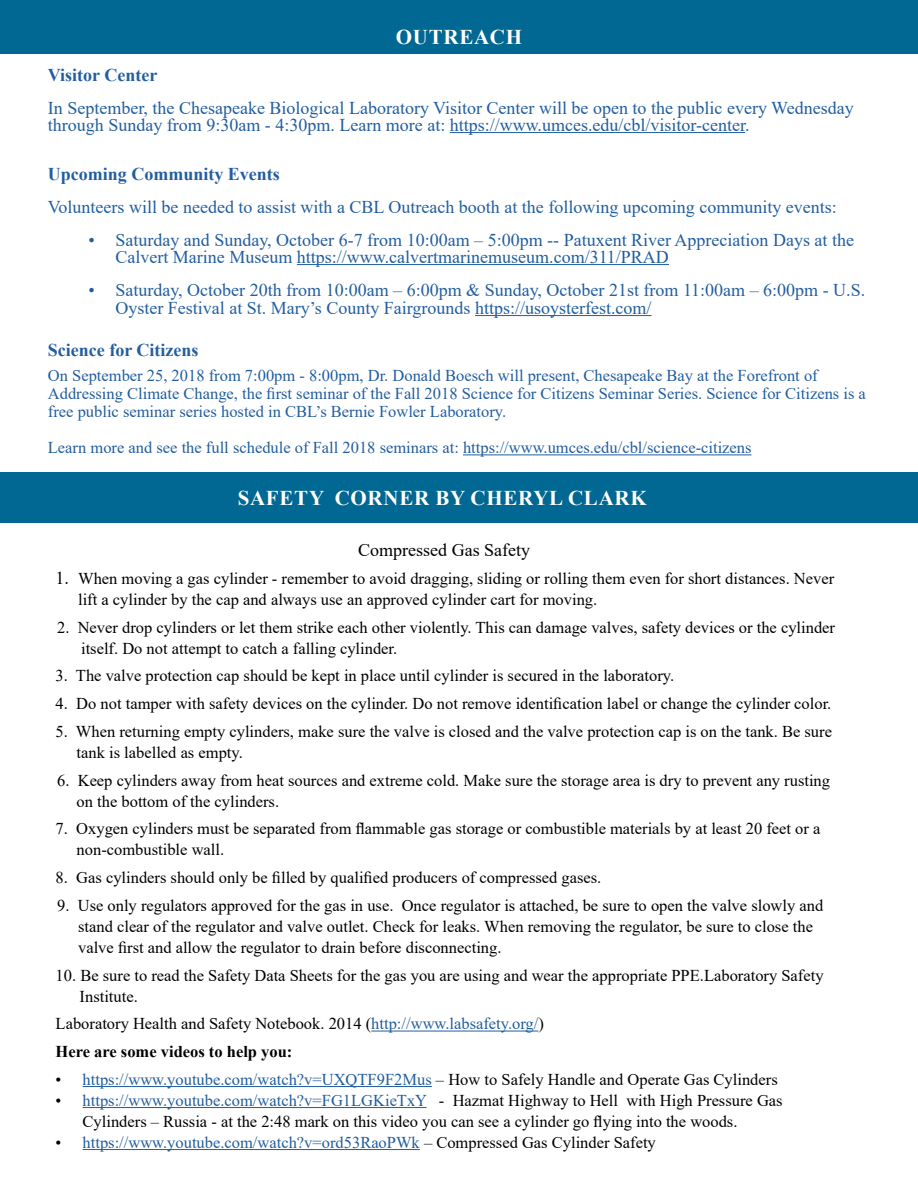
<style>
.page{position:relative;width:918px;height:1188px;background:#fff}
.page>*{position:absolute;margin:0;border:0;box-sizing:border-box;transform-origin:0 0}
.t1{font:700 21px "Times New Roman";letter-spacing:.035em;color:#fff}
.t2{font:18px/16.5px "Times New Roman";color:#225e9f}
.t3{font:700 18px "Times New Roman";color:#225e9f}
.t4{font:18px "Times New Roman";color:#000}
.t5{font:16.5px/21px "Times New Roman";color:#000}
.t6{font:16.5px/18px "Times New Roman";color:#225e9f}
.t7{font:16.5px "Times New Roman";color:#215e9e}
.s1{color:#215e9e}
.s2{font-size:18px}
.s3{font-weight:700}
.s4{color:#000}
</style>
<div class="page">
<hr style="left:450px;top:132px;width:295px;height:1px;background:#215e9e">
<hr style="left:297px;top:264px;width:372px;height:1px;background:#215e9e">
<hr style="left:475px;top:315px;width:177px;height:1px;background:#215e9e">
<hr style="left:463px;top:454px;width:289px;height:1px;background:#215e9e">
<div style="left:0;top:0;width:918px;height:53px;background:#006892"></div>
<div style="left:0;top:472px;width:918px;height:51px;background:#006892"></div>
<hr style="left:371px;top:1031px;width:167px;height:1px;background:#215e9e">
<hr style="left:83px;top:1086px;width:349px;height:1px;background:#215e9e">
<hr style="left:83px;top:1107px;width:344px;height:1px;background:#215e9e">
<hr style="left:83px;top:1149px;width:337px;height:1px;background:#215e9e">
<p class="t1" style="left:396px;top:22px;width:128px">OUTREACH</p>
<p class="t3" style="left:48px;top:62px;width:111px">Visitor Center</p>
<p class="t2" style="left:48px;top:99px;width:807px">In September, the Chesapeake Biological Laboratory Visitor Center will be open to the public every Wednesday through Sunday from 9:30am - 4:30pm. Learn more at: <span class="s1">https://www.umces.edu/cbl/visitor-center</span>.</p>
<p class="t3" style="left:48px;top:161px;width:234px">Upcoming Community Events</p>
<p class="t2" style="left:48px;top:198px;width:790px">Volunteers will be needed to assist with a CBL Outreach booth at the following upcoming community events:</p>
<p class="t2" style="left:115px;top:231px;width:740px;text-indent:-27px">• Saturday and Sunday, October 6-7 from 10:00am – 5:00pm -- Patuxent River Appreciation Days at the<br>Calvert Marine Museum <span class="s1">https://www.calvertmarinemuseum.com/311/PRAD</span></p>
<p class="t2" style="left:115px;top:280px;width:751px;line-height:18px;text-indent:-27px">• Saturday, October 20th from 10:00am – 6:00pm &amp; Sunday, October 21st from 11:00am – 6:00pm - U.S.<br>Oyster Festival at St. Mary’s County Fairgrounds <span class="s1">https://usoysterfest.com/</span></p>
<p class="t3" style="left:48px;top:337px;width:152px">Science for Citizens</p>
<p class="t6" style="left:48px;top:366px;width:820px">On September 25, 2018 from 7:00pm - 8:00pm, Dr. Donald Boesch will present, Chesapeake Bay at the Forefront of<br>Addressing Climate Change, the first seminar of the Fall 2018 Science for Citizens Seminar Series. Science for Citizens is a free public seminar series hosted in CBL’s Bernie Fowler Laboratory.</p>
<p class="t6" style="left:48px;top:438px;width:705px">Learn more and see the full schedule of Fall 2018 seminars at: <span class="s1">https://www.umces.edu/cbl/science-citizens</span></p>
<p class="t1" style="left:238px;top:482px;width:411px">SAFETY CORNER BY CHERYL CLARK</p>
<p class="t4" style="left:358px;top:537px;width:173px">Compressed Gas Safety</p>
<p class="t5" style="left:78px;top:567px;width:758px;text-indent:-23px"><span class="s2">1.</span> When moving a gas cylinder - remember to avoid dragging, sliding or rolling them even for short distances. Never lift a cylinder by the cap and always use an approved cylinder cart for moving.</p>
<p class="t5" style="left:81px;top:616px;width:756px;text-indent:-24px">2. Never drop cylinders or let them strike each other violently. This can damage valves, safety devices or the cylinder itself. Do not attempt to catch a falling cylinder.</p>
<p class="t5" style="left:56px;top:665px;width:620px">3. The valve protection cap should be kept in place until cylinder is secured in the laboratory.</p>
<p class="t5" style="left:56px;top:692px;width:777px">4. Do not tamper with safety devices on the cylinder. Do not remove identification label or change the cylinder color.</p>
<p class="t5" style="left:77px;top:720px;width:757px;text-indent:-21px">5. When returning empty cylinders, make sure the valve is closed and the valve protection cap is on the tank. Be sure tank is labelled as empty.</p>
<p class="t5" style="left:77px;top:769px;width:755px;text-indent:-20px">6. Keep cylinders away from heat sources and extreme cold. Make sure the storage area is dry to prevent any rusting on the bottom of the cylinders.</p>
<p class="t5" style="left:77px;top:818px;width:745px;text-indent:-21px">7. Oxygen cylinders must be separated from flammable gas storage or combustible materials by at least 20 feet or a non-combustible wall.</p>
<p class="t5" style="left:56px;top:866px;width:547px">8. Gas cylinders should only be filled by qualified producers of compressed gases.</p>
<p class="t5" style="left:78px;top:894px;width:747px;text-indent:-21px">9. Use only regulators approved for the gas in use. Once regulator is attached, be sure to open the valve slowly and stand clear of the regulator and valve outlet. Check for leaks. When removing the regulator, be sure to close the valve first and allow the regulator to drain before disconnecting.</p>
<p class="t5" style="left:80px;top:964px;width:745px;text-indent:-24px">10. Be sure to read the Safety Data Sheets for the gas you are using and wear the appropriate PPE.Laboratory Safety<br>Institute.</p>
<p class="t5" style="left:56px;top:1009px;width:490px;line-height:27.8px">Laboratory Health and Safety Notebook. 2014 (<span class="s1">http://www.labsafety.org/</span>)<br><span class="s3">Here are some videos to help you:</span></p>
<p class="t7" style="left:56px;top:1068px;width:724px"><span class="s4">•</span> https://www.youtube.com/watch?v=UXQTF9F2Mus <span class="s4">– How to Safely Handle and Operate Gas Cylinders</span></p>
<p class="t5" style="left:83px;top:1089px;width:702px;text-indent:-27px">• <span class="s1">https://www.youtube.com/watch?v=FG1LGKieTxY</span> - Hazmat Highway to Hell with High Pressure Gas<br>Cylinders – Russia - at the 2:48 mark on this video you can see a cylinder go flying into the woods.</p>
<p class="t7" style="left:56px;top:1131px;width:602px"><span class="s4">•</span> https://www.youtube.com/watch?v=ord53RaoPWk <span class="s4">– Compressed Gas Cylinder Safety</span></p>
</div>
